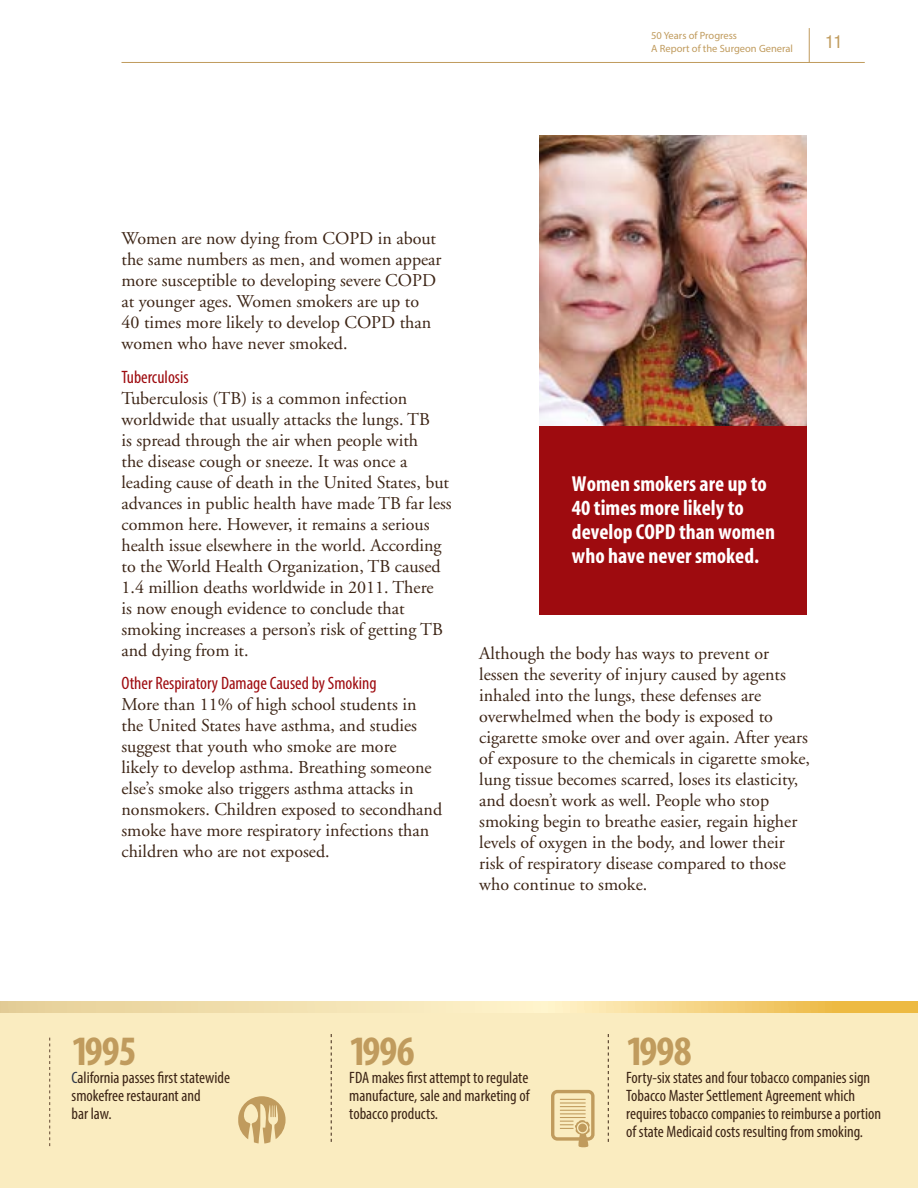
<style>
.page{position:relative;width:918px;height:1188px;background:#fff}
.page>*{position:absolute;margin:0;border:0;box-sizing:border-box;transform-origin:0 0}
.t1{font:700 condensed 42px "Myriad Pro";letter-spacing:-.02em;color:#c09b5d}
.t2{font:21.75px/24px "Myriad MM 700 300";color:#fff}
.t3{font:18px/21px "Adobe Garamond";color:#3c2415}
.t4{font:condensed 18px "Myriad Pro";color:#9e0b0f}
.t5{font:condensed 18px "Helvetica Neue LT Pro";color:#c09b5d}
.t6{font:condensed 16.5px/18px "Myriad Pro";color:#3c2415}
.t7{font:10.5px/12.6px "Myriad Pro";color:#c09b5d}
.s1{color:#2f384a}
</style>
<div class="page">
<hr style="left:809px;top:28px;width:1px;height:35px;background:#c09b5d">
<hr style="left:122px;top:62px;width:743px;height:1px;background:#c09b5d">
<div style="left:0;top:1001px;width:918px;height:187px;background:#faecc0"></div>
<svg style="left:0;top:1001px;width:918px;height:11px"></svg>
<svg style="left:49px;top:1038px;width:1px;height:108px"></svg>
<svg style="left:608px;top:1034px;width:1px;height:108px"></svg>
<svg style="left:331px;top:1034px;width:1px;height:108px"></svg>
<svg style="left:238px;top:1096px;width:48px;height:48px"></svg>
<svg style="left:551px;top:1090px;width:44px;height:58px"></svg>
<img style="left:539px;top:135px;width:268px;height:291px">
<div style="left:539px;top:426px;width:268px;height:189px;background:#9e0b0f"></div>
<p class="t7" style="left:651px;top:29px;width:143px">50 Years of Progress<br>A Report of the Surgeon General</p>
<p class="t5" style="left:825px;top:31px;width:19px">11</p>
<p class="t3" style="left:122px;top:229px;width:322px">Women are now dying from COPD in about the same numbers as men, and women appear more susceptible to developing severe COPD at younger ages. Women smokers are up to 40 times more likely to develop COPD than women who have never smoked.</p>
<h3 class="t4" style="left:122px;top:366px;width:69px">Tuberculosis</h3>
<p class="t3" style="left:122px;top:388px;width:332px">Tuberculosis (TB) is a common infection worldwide that usually attacks the lungs. TB<br>is spread through the air when people with<br>the disease cough or sneeze. It was once a leading cause of death in the United States, but advances in public health have made TB far less common here. However, it remains a serious health issue elsewhere in the world. According to the World Health Organization, TB caused 1.4 million deaths worldwide in 2011. There<br>is now enough evidence to conclude that smoking increases a person’s risk of getting TB and dying from it.</p>
<h3 class="t4" style="left:122px;top:673px;width:257px">Other Respiratory Damage Caused by Smoking</h3>
<p class="t3" style="left:122px;top:695px;width:322px">More than 11% of high school students in the United States have asthma, and studies suggest that youth who smoke are more<br>likely to develop asthma. Breathing someone else’s smoke also triggers asthma attacks in nonsmokers. Children exposed to secondhand smoke have more respiratory infections than children who are not exposed.</p>
<p class="t2" style="left:572px;top:473px;width:205px">Women smokers are up to<br>40 times more likely to develop COPD than women who have never smoked.</p>
<p class="t3" style="left:479px;top:644px;width:332px">Although the body has ways to prevent or lessen the severity of injury caused by agents inhaled into the lungs, these defenses are overwhelmed when the body is exposed to cigarette smoke over and over again. After years of exposure to the chemicals in cigarette smoke, lung tissue becomes scarred, loses its elasticity, and doesn’t work as well. People who stop smoking begin to breathe easier, regain higher levels of oxygen in the body, and lower their risk of respiratory disease compared to those who continue to smoke.</p>
<h3 class="t1" style="left:72px;top:1025px;width:67px">1995</h3>
<p class="t6" style="left:72px;top:1069px;width:160px"><span class="s1">C</span>alifornia passes first statewide smokefree restaurant and<br>bar law.</p>
<h3 class="t1" style="left:349px;top:1025px;width:67px">1996</h3>
<p class="t6" style="left:349px;top:1069px;width:182px;text-align:justify">FDA makes first attempt to regulate manufacture, sale and marketing of tobacco products.</p>
<h3 class="t1" style="left:626px;top:1025px;width:67px">1998</h3>
<p class="t6" style="left:626px;top:1069px;width:256px">Forty-six states and four tobacco companies sign Tobacco Master Settlement Agreement which requires tobacco companies to reimburse a portion of state Medicaid costs resulting from smoking.</p>
</div>
